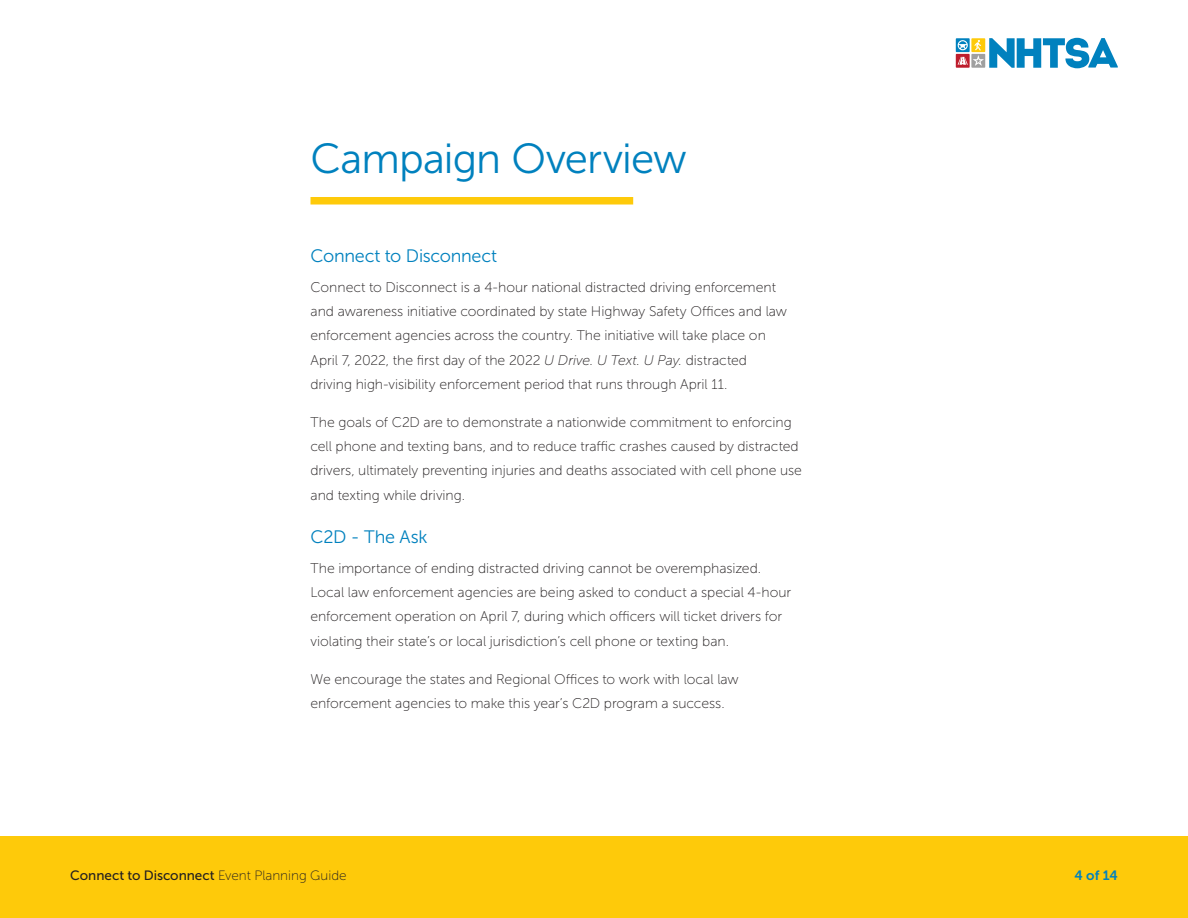
<style>
.page{position:relative;width:1188px;height:918px;background:#fff}
.page>*{position:absolute;margin:0;border:0;box-sizing:border-box;transform-origin:0 0}
.t1{font:42px "Museo Sans 300";letter-spacing:-.02em;color:#0081be}
.t2{font:18px "Museo Sans 300";letter-spacing:-.015em;color:#0081be}
.body{font:14.1px/24.2px "Museo Sans 100";color:#231f20}
.t3{font:13.5px "Museo Sans 500";color:#231f20}
.t4{font:13.5px "Museo Sans 700";color:#0081be}
.s1{font-style:italic}
.s2{font-family:"Museo Sans 100"}
</style>
<div class="page">
<div style="left:0;top:836px;width:1188px;height:82px;background:#feca0a"></div>
<svg style="left:956px;top:38px;width:14px;height:14px"></svg>
<div style="left:956px;top:54px;width:14px;height:14px;background:#be1d2c"></div>
<svg style="left:958px;top:38px;width:160px;height:30px"></svg>
<div style="left:310px;top:197px;width:323px;height:8px;background:#feca0a"></div>
<h1 class="t1" style="left:310px;top:136px;width:378px">Campaign Overview</h1>
<h2 class="t2" style="left:310px;top:246px;width:188px">Connect to Disconnect</h2>
<p class="body" style="left:310px;top:275px;width:478px">Connect to Disconnect is a 4-hour national distracted driving enforcement and awareness initiative coordinated by state Highway Safety Offices and law enforcement agencies across the country. The initiative will take place on April 7, 2022, the first day of the 2022 <span class="s1">U Drive. U Text. U Pay.</span> distracted driving high-visibility enforcement period that runs through April 11.</p>
<p class="body" style="left:310px;top:410px;width:493px">The goals of C2D are to demonstrate a nationwide commitment to enforcing cell phone and texting bans, and to reduce traffic crashes caused by distracted drivers, ultimately preventing injuries and deaths associated with cell phone use and texting while driving.</p>
<h3 class="t2" style="left:310px;top:527px;width:118px">C2D - The Ask</h3>
<p class="body" style="left:310px;top:556px;width:482px">The importance of ending distracted driving cannot be overemphasized.<br>Local law enforcement agencies are being asked to conduct a special 4-hour enforcement operation on April 7, during which officers will ticket drivers for violating their state’s or local jurisdiction’s cell phone or texting ban.</p>
<p class="body" style="left:310px;top:667px;width:430px">We encourage the states and Regional Offices to work with local law enforcement agencies to make this year’s C2D program a success.</p>
<p class="t3" style="left:70px;top:868px;width:278px">Connect to Disconnect <span class="s2">Event Planning Guide</span></p>
<p class="t4" style="left:1075px;top:868px;width:45px">4 of 14</p>
</div>
